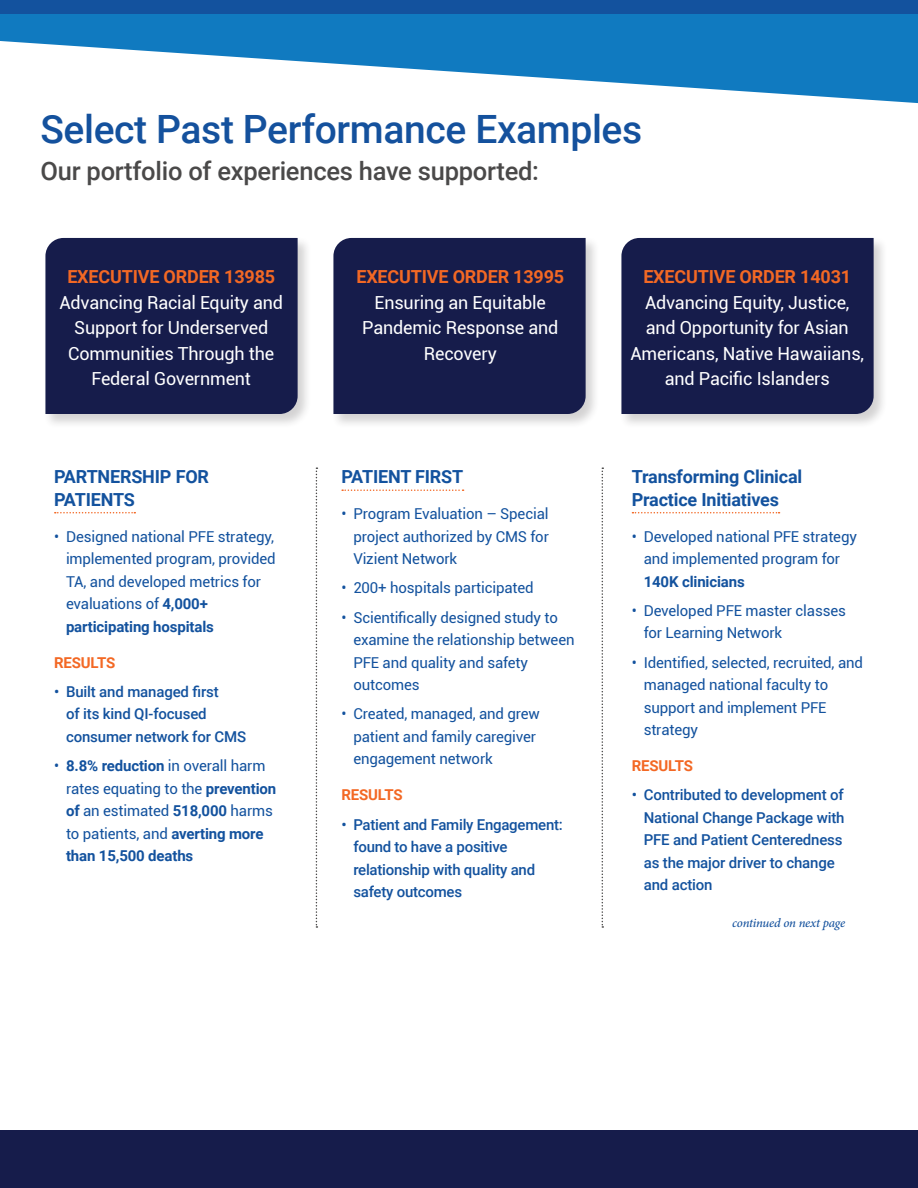
<style>
.page{position:relative;width:918px;height:1188px;background:#fff}
.page>*{position:absolute;margin:0;border:0;box-sizing:border-box;transform-origin:0 0}
.subhead{font:500 39px "Roboto";letter-spacing:-.01em;color:#14519d}
.body_copy-Minion{font:500 25.5px "Roboto";letter-spacing:-.01em;color:#4a4949}
.body_copy-Minion-2{font:18px/25.5px "Roboto";letter-spacing:-.01em;color:#fff;text-align:center}
.body_copy-Minion-3{font:700 18px/22.5px "Roboto";letter-spacing:-.01em;color:#13529e}
.body_copy-Minion-4{font:700 18px "Roboto";letter-spacing:-.01em;color:#f36824}
.body_copy-Minion-5{font:15px/22.5px "Roboto";letter-spacing:-.01em;color:#13529e}
.body_copy-Minion-6{font:500 15px/22.5px "Roboto";letter-spacing:-.01em;color:#13529e}
.body_copy-Minion-7{font:700 15px "Roboto";letter-spacing:-.01em;color:#f36824}
.body_copy-Minion-8{font:italic 500 12.75px "Minion Pro";letter-spacing:-.015em;color:#14519d}
.s1{font-weight:700}
</style>
<div class="page">
<svg style="left:55px;top:512px;width:80px;height:1px"></svg>
<svg style="left:342px;top:489px;width:122px;height:2px"></svg>
<svg style="left:632px;top:512px;width:148px;height:1px"></svg>
<svg style="left:0;top:14px;width:918px;height:90px;fill:#107ac0"></svg>
<div style="left:0;top:0;width:918px;height:14px;background:#13529e"></div>
<div style="left:44px;top:236px;width:269px;height:193px;background:#231f20;opacity:.2"></div>
<div style="left:45px;top:238px;width:253px;height:176px;background:#161c4b"></div>
<div style="left:332px;top:236px;width:269px;height:193px;background:#231f20;opacity:.2"></div>
<div style="left:333px;top:238px;width:253px;height:176px;background:#161c4b"></div>
<div style="left:620px;top:236px;width:269px;height:193px;background:#231f20;opacity:.2"></div>
<div style="left:621px;top:238px;width:253px;height:176px;background:#161c4b"></div>
<svg style="left:316px;top:467px;width:1px;height:461px"></svg>
<svg style="left:602px;top:467px;width:1px;height:461px"></svg>
<div style="left:0;top:1131px;width:918px;height:57px;background:#161c4b"></div>
<p class="subhead" style="left:40px;top:102px;width:603px">Select Past Performance Examples</p>
<p class="body_copy-Minion" style="left:40px;top:153px;width:500px">Our portfolio of experiences have supported:</p>
<p class="body_copy-Minion-4" style="left:67px;top:264px;width:209px">EXECUTIVE ORDER 13985</p>
<p class="body_copy-Minion-2" style="left:59px;top:289px;width:225px">Advancing Racial Equity and<br>Support for Underserved<br>Communities Through the<br>Federal Government</p>
<p class="body_copy-Minion-3" style="left:54px;top:465px;width:157px">PARTNERSHIP FOR<br>PATIENTS</p>
<p class="body_copy-Minion-5" style="left:66px;top:524px;width:211px;text-indent:-12px">• Designed national PFE strategy, implemented program, provided<br>TA, and developed metrics for evaluations of <span class="s1">4,000+ participating hospitals</span></p>
<p class="body_copy-Minion-7" style="left:54px;top:652px;width:63px">RESULTS</p>
<p class="body_copy-Minion-6" style="left:66px;top:680px;width:182px;text-indent:-12px">• Built and managed first<br>of its kind QI-focused consumer network for CMS</p>
<p class="body_copy-Minion-5" style="left:66px;top:754px;width:212px;text-indent:-12px">• <span class="s1">8.8% reduction</span> in overall harm rates equating to the <span class="s1">prevention of</span> an estimated <span class="s1">518,000</span> harms to patients, and <span class="s1">averting more than 15,500 deaths</span></p>
<p class="body_copy-Minion-4" style="left:356px;top:264px;width:209px">EXECUTIVE ORDER 13995</p>
<p class="body_copy-Minion-2" style="left:362px;top:289px;width:198px">Ensuring an Equitable<br>Pandemic Response and<br>Recovery</p>
<p class="body_copy-Minion-3" style="left:341px;top:465px;width:123px">PATIENT FIRST</p>
<p class="body_copy-Minion-5" style="left:353px;top:502px;width:197px;text-align:justify;text-indent:-12px">• Program Evaluation – Special project authorized by CMS for Vizient Network</p>
<p class="body_copy-Minion-5" style="left:341px;top:576px;width:194px">• 200+ hospitals participated</p>
<p class="body_copy-Minion-5" style="left:353px;top:605px;width:223px;text-indent:-12px">• Scientifically designed study to examine the relationship between<br>PFE and quality and safety outcomes</p>
<p class="body_copy-Minion-5" style="left:353px;top:702px;width:188px;text-indent:-12px">• Created, managed, and grew patient and family caregiver engagement network</p>
<p class="body_copy-Minion-7" style="left:341px;top:784px;width:63px">RESULTS</p>
<p class="body_copy-Minion-6" style="left:353px;top:812px;width:211px;text-indent:-12px">• Patient and Family Engagement: found to have a positive relationship with quality and safety outcomes</p>
<p class="body_copy-Minion-4" style="left:643px;top:264px;width:209px">EXECUTIVE ORDER 14031</p>
<p class="body_copy-Minion-2" style="left:630px;top:289px;width:235px">Advancing Equity, Justice, and Opportunity for Asian<br>Americans, Native Hawaiians, and Pacific Islanders</p>
<p class="body_copy-Minion-3" style="left:632px;top:465px;width:172px">Transforming Clinical<br>Practice Initiatives</p>
<p class="body_copy-Minion-5" style="left:644px;top:524px;width:215px;text-indent:-12px">• Developed national PFE strategy and implemented program for<br><span class="s1">140K clinicians</span></p>
<p class="body_copy-Minion-5" style="left:644px;top:599px;width:204px;text-indent:-12px">• Developed PFE master classes for Learning Network</p>
<p class="body_copy-Minion-5" style="left:644px;top:650px;width:221px;text-indent:-12px">• Identified, selected, recruited, and managed national faculty to support and implement PFE strategy</p>
<p class="body_copy-Minion-7" style="left:632px;top:755px;width:63px">RESULTS</p>
<p class="body_copy-Minion-6" style="left:644px;top:783px;width:202px;text-indent:-12px">• Contributed to development of<br>National Change Package with<br>PFE and Patient Centeredness as the major driver to change and action</p>
<p class="body_copy-Minion-8" style="left:732px;top:914px;width:115px">continued on next page</p>
</div>
